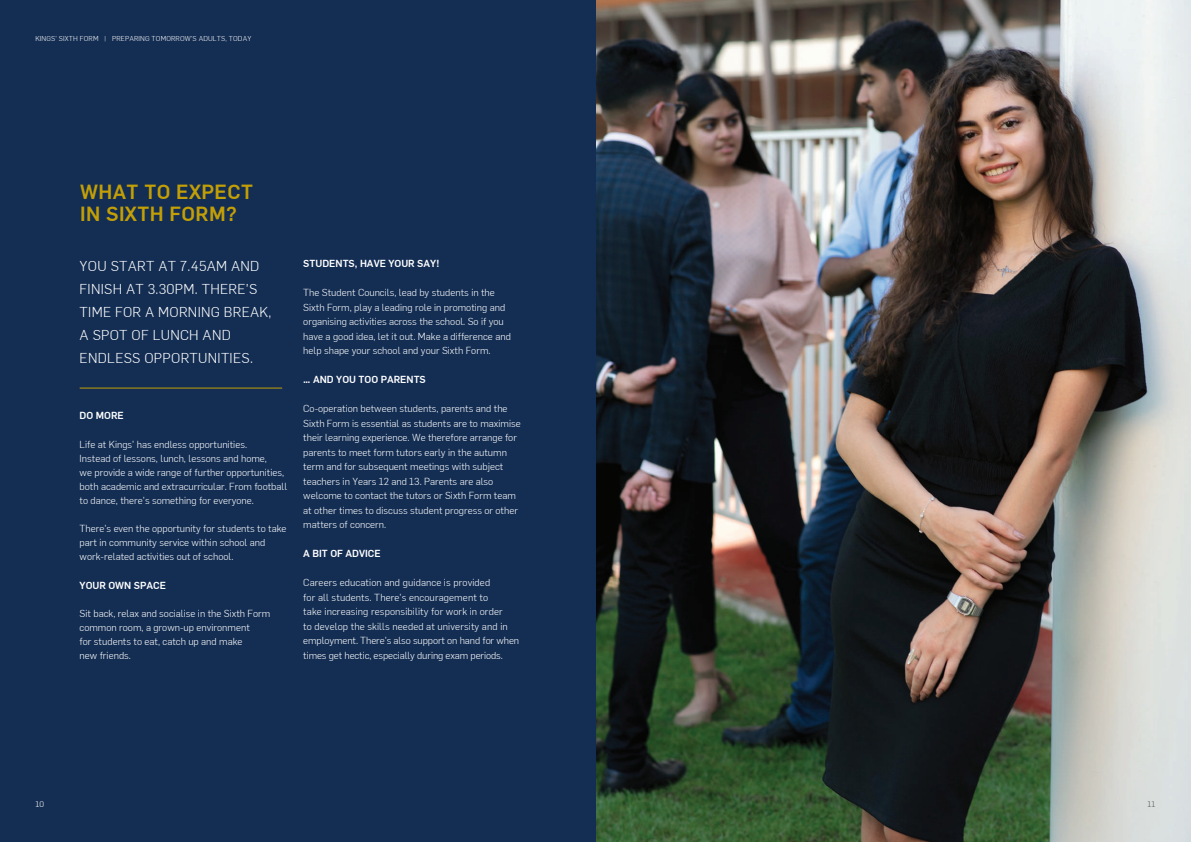
<style>
.page{position:relative;width:1191px;height:842px;background:#fff}
.page>*{position:absolute;margin:0;border:0;box-sizing:border-box;transform-origin:0 0}
.t1{font:500 20px/22px "Flama";letter-spacing:.02em;color:#c39f06}
.t2{font:300 14px/23.1px "Flama";letter-spacing:.02em;color:#fff}
.t3{font:300 10px/14.5px "Flama";color:#fff}
.t4{font:500 10px "Flama";color:#fff}
.t5{font:300 8px "Flama";color:#fff}
.t6{font:300 8px "Flama";color:#57585a}
.t7{font:300 7px "Flama";letter-spacing:.02em;color:#fff}
</style>
<div class="page">
<img style="left:595px;top:0;width:596px;height:842px">
<div style="left:0;top:0;width:595px;height:842px;background:#132d53"></div>
<hr style="left:80px;top:388px;width:202px;height:1px;background:#c39f06">
<p class="t7" style="left:35px;top:34px;width:217px">KINGS’ SIXTH FORM | PREPARING TOMORROW’S ADULTS, TODAY</p>
<h1 class="t1" style="left:80px;top:180px;width:174px">WHAT TO EXPECT<br>IN SIXTH FORM?</h1>
<h2 class="t2" style="left:80px;top:254px;width:193px">YOU START AT 7.45AM AND<br>FINISH AT 3.30PM. THERE’S<br>TIME FOR A MORNING BREAK,<br>A SPOT OF LUNCH AND<br>ENDLESS OPPORTUNITIES.</h2>
<p class="t4" style="left:80px;top:410px;width:46px">DO MORE</p>
<p class="t3" style="left:80px;top:437px;width:209px;line-height:14.1px">Life at Kings’ has endless opportunities.<br>Instead of lessons, lunch, lessons and home,<br>we provide a wide range of further opportunities, both academic and extracurricular. From football to dance, there’s something for everyone.</p>
<p class="t3" style="left:80px;top:521px;width:208px;line-height:14.1px">There’s even the opportunity for students to take part in community service within school and work-related activities out of school.</p>
<p class="t4" style="left:80px;top:579px;width:88px">YOUR OWN SPACE</p>
<p class="t3" style="left:80px;top:606px;width:192px;line-height:14.1px">Sit back, relax and socialise in the Sixth Form common room, a grown-up environment<br>for students to eat, catch up and make<br>new friends.</p>
<p class="t4" style="left:303px;top:258px;width:137px">STUDENTS, HAVE YOUR SAY!</p>
<p class="t3" style="left:303px;top:285px;width:209px">The Student Councils, lead by students in the Sixth Form, play a leading role in promoting and organising activities across the school. So if you have a good idea, let it out. Make a difference and help shape your school and your Sixth Form.</p>
<p class="t4" style="left:303px;top:374px;width:124px">… AND YOU TOO PARENTS</p>
<p class="t3" style="left:303px;top:401px;width:219px">Co-operation between students, parents and the Sixth Form is essential as students are to maximise their learning experience. We therefore arrange for parents to meet form tutors early in the autumn term and for subsequent meetings with subject teachers in Years 12 and 13. Parents are also welcome to contact the tutors or Sixth Form team at other times to discuss student progress or other matters of concern.</p>
<p class="t4" style="left:303px;top:548px;width:79px">A BIT OF ADVICE</p>
<p class="t3" style="left:303px;top:575px;width:217px">Careers education and guidance is provided<br>for all students. There’s encouragement to<br>take increasing responsibility for work in order<br>to develop the skills needed at university and in employment. There’s also support on hand for when times get hectic, especially during exam periods.</p>
<p class="t5" style="left:35px;top:799px;width:10px">10</p>
<p class="t6" style="left:1147px;top:799px;width:10px">11</p>
</div>
